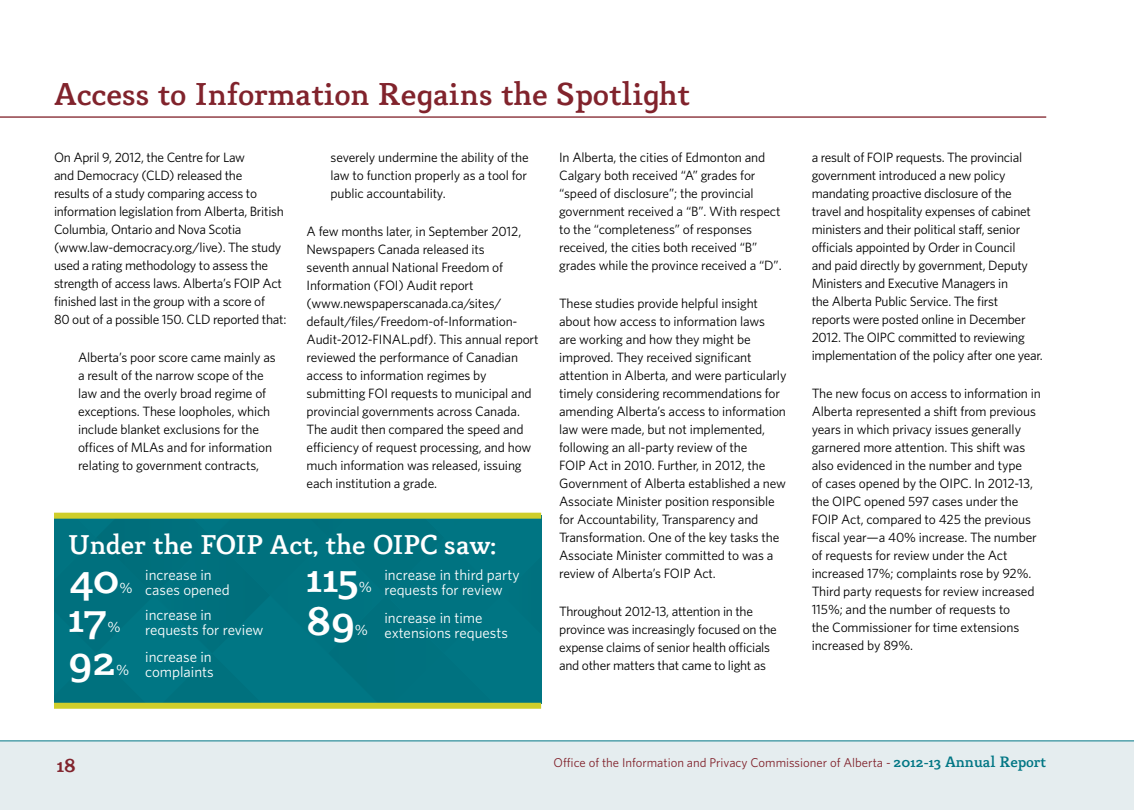
<style>
.page{position:relative;width:1134px;height:810px;background:#fff}
.page>*{position:absolute;margin:0;border:0;box-sizing:border-box;transform-origin:0 0}
.t1{font:500 45px "Mido";letter-spacing:-.01em;color:#fff}
.t2{font:500 31.5px "Mido";color:#81232c}
.t3{font:500 27px "Mido";letter-spacing:-.005em;color:#fff}
.t4{font:500 21.15px "Mido";color:#81232c}
.t5{font:15px/15px "Whitney";color:#fff}
.t6{font:13.5px/18px "Whitney";letter-spacing:-.01em;color:#000}
.t7{font:12.75px "Whitney";color:#81232c}
.s1{font-family:"Mido";font-weight:500;font-size:15px;color:#007684}
</style>
<div class="page">
<div style="left:0;top:741px;width:1134px;height:69px;background:#e5edef"></div>
<hr style="left:0;top:741px;width:1134px;height:1px;background:#007684">
<hr style="left:0;top:116px;width:1046px;height:2px;background:#81232c">
<div style="left:54px;top:519px;width:487px;height:184px;background:#007380"></div>
<div style="left:54px;top:513px;width:487px;height:6px;background:#cfce2b"></div>
<div style="left:54px;top:703px;width:487px;height:6px;background:#cfce2b"></div>
<h2 class="t2" style="left:54px;top:75px;width:637px">Access to Information Regains the Spotlight</h2>
<p class="t6" style="left:54px;top:148px;width:234px">On April 9, 2012, the Centre for Law<br>and Democracy (CLD) released the<br>results of a study comparing access to information legislation from Alberta, British Columbia, Ontario and Nova Scotia (www.law-democracy.org/live). The study used a rating methodology to assess the strength of access laws. Alberta’s FOIP Act finished last in the group with a score of<br>80 out of a possible 150. CLD reported that:</p>
<p class="t6" style="left:78px;top:348px;width:199px">Alberta’s poor score came mainly as a result of the narrow scope of the law and the overly broad regime of exceptions. These loopholes, which include blanket exclusions for the offices of MLAs and for information relating to government contracts,</p>
<p class="t6" style="left:331px;top:148px;width:200px;text-align:justify">severely undermine the ability of the law to function properly as a tool for public accountability.</p>
<p class="t6" style="left:307px;top:222px;width:234px">A few months later, in September 2012, Newspapers Canada released its<br>seventh annual National Freedom of Information (FOI) Audit report (www.newspaperscanada.ca/sites/ default/files/Freedom-of-Information-Audit-2012-FINAL.pdf). This annual report reviewed the performance of Canadian access to information regimes by submitting FOI requests to municipal and provincial governments across Canada.<br>The audit then compared the speed and efficiency of request processing, and how much information was released, issuing each institution a grade.</p>
<h3 class="t3" style="left:69px;top:529px;width:429px">Under the FOIP Act, the OIPC saw:</h3>
<h1 class="t1" style="left:69px;top:551px;width:52px">40</h1>
<p class="t5" style="left:119px;top:580px;width:15px">%</p>
<h1 class="t1" style="left:69px;top:590px;width:41px">17</h1>
<p class="t5" style="left:108px;top:619px;width:15px">%</p>
<h1 class="t1" style="left:69px;top:633px;width:49px">92</h1>
<p class="t5" style="left:116px;top:662px;width:15px">%</p>
<p class="t5" style="left:384px;top:567px;width:137px">increase in third party requests for review</p>
<p class="t5" style="left:384px;top:610px;width:125px">increase in time extensions requests</p>
<p class="t5" style="left:145px;top:567px;width:86px">increase in cases opened</p>
<p class="t5" style="left:145px;top:607px;width:120px">increase in requests for review</p>
<p class="t5" style="left:145px;top:649px;width:70px">increase in complaints</p>
<h1 class="t1" style="left:307px;top:550px;width:54px">115</h1>
<p class="t5" style="left:359px;top:578px;width:15px">%</p>
<h1 class="t1" style="left:307px;top:593px;width:50px">89</h1>
<p class="t5" style="left:355px;top:622px;width:15px">%</p>
<p class="t6" style="left:559px;top:148px;width:224px">In Alberta, the cities of Edmonton and Calgary both received “A” grades for “speed of disclosure”; the provincial government received a “B”. With respect to the “completeness” of responses received, the cities both received “B” grades while the province received a “D”.</p>
<p class="t6" style="left:559px;top:294px;width:229px">These studies provide helpful insight about how access to information laws<br>are working and how they might be improved. They received significant attention in Alberta, and were particularly timely considering recommendations for amending Alberta’s access to information law were made, but not implemented, following an all-party review of the<br>FOIP Act in 2010. Further, in 2012, the Government of Alberta established a new Associate Minister position responsible for Accountability, Transparency and Transformation. One of the key tasks the Associate Minister committed to was a review of Alberta’s FOIP Act.</p>
<p class="t6" style="left:559px;top:602px;width:219px">Throughout 2012-13, attention in the province was increasingly focused on the expense claims of senior health officials and other matters that came to light as</p>
<p class="t6" style="left:812px;top:148px;width:233px">a result of FOIP requests. The provincial government introduced a new policy mandating proactive disclosure of the travel and hospitality expenses of cabinet ministers and their political staff, senior officials appointed by Order in Council<br>and paid directly by government, Deputy Ministers and Executive Managers in<br>the Alberta Public Service. The first<br>reports were posted online in December 2012. The OIPC committed to reviewing implementation of the policy after one year.</p>
<p class="t6" style="left:812px;top:384px;width:231px">The new focus on access to information in Alberta represented a shift from previous years in which privacy issues generally garnered more attention. This shift was also evidenced in the number and type<br>of cases opened by the OIPC. In 2012-13, the OIPC opened 597 cases under the FOIP Act, compared to 425 the previous fiscal year—a 40% increase. The number of requests for review under the Act increased 17%; complaints rose by 92%.<br>Third party requests for review increased 115%; and the number of requests to<br>the Commissioner for time extensions increased by 89%.</p>
<h3 class="t4" style="left:57px;top:752px;width:21px">18</h3>
<p class="t7" style="left:554px;top:755px;width:494px">Office of the Information and Privacy Commissioner of Alberta - <span class="s1">2012-13 Annual Report</span></p>
</div>
